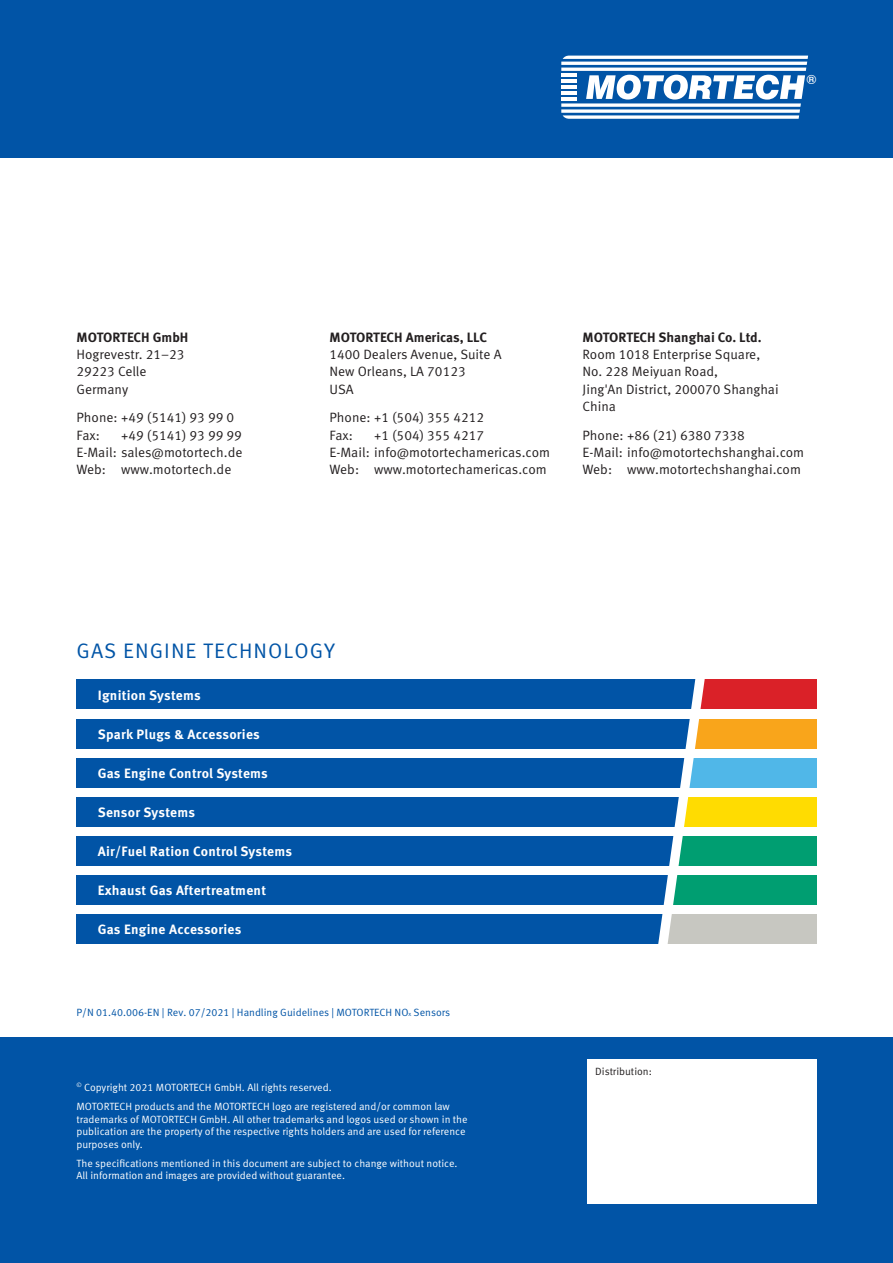
<style>
.page{position:relative;width:893px;height:1263px;background:#fff}
.page>*{position:absolute;margin:0;border:0;box-sizing:border-box;transform-origin:0 0}
.t1{font:21px "Meta Pro Norm";letter-spacing:.05em;color:#0154a6}
.t2{font:13.5px/17.2px "Meta Pro Norm";color:#231f20}
.t3{font:700 13.5px "Meta Pro";letter-spacing:.02em;color:#fff}
.t4{font:700 13.5px "Meta Pro";letter-spacing:-.01em;color:#231f20}
.t5{font:700 13.5px "Eurostile";color:#fff}
.t6{font:10.5px/12.6px "Meta Pro Norm";color:#fff}
.t7{font:10.5px "Meta Pro Norm";color:#0154a6}
.t8{font:10.5px "Meta Pro Norm";color:#231f20}
.s1{font-size:6.15px}
</style>
<div class="page">
<div style="left:0;top:1037px;width:893px;height:226px;background:#0154a6"></div>
<div style="left:587px;top:1059px;width:229px;height:144px;background:#fff"></div>
<div style="left:77px;top:679px;width:620px;height:30px;background:#0154a6"></div>
<div style="left:77px;top:719px;width:615px;height:29px;background:#0154a6"></div>
<div style="left:77px;top:758px;width:610px;height:29px;background:#0154a6"></div>
<div style="left:77px;top:797px;width:605px;height:30px;background:#0154a6"></div>
<div style="left:77px;top:836px;width:600px;height:30px;background:#0154a6"></div>
<div style="left:77px;top:875px;width:595px;height:30px;background:#0154a6"></div>
<div style="left:77px;top:914px;width:590px;height:30px;background:#0154a6"></div>
<div style="left:697px;top:679px;width:119px;height:30px;background:#da2128"></div>
<div style="left:692px;top:719px;width:124px;height:29px;background:#f9a51b"></div>
<div style="left:687px;top:758px;width:129px;height:29px;background:#50b7e8"></div>
<div style="left:682px;top:797px;width:134px;height:30px;background:#ffdc01"></div>
<div style="left:677px;top:836px;width:139px;height:30px;background:#009e71"></div>
<div style="left:672px;top:875px;width:144px;height:30px;background:#009e71"></div>
<div style="left:667px;top:914px;width:149px;height:30px;background:#c7c7c1"></div>
<svg style="left:652px;top:679px;width:59px;height:265px"></svg>
<div style="left:0;top:0;width:893px;height:157px;background:#0154a6"></div>
<svg style="left:561px;top:56px;width:247px;height:63px"></svg>
<p class="t5" style="left:806px;top:73px;width:12px">®</p>
<p class="t4" style="left:77px;top:327px;width:113px">MOTORTECH GmbH</p>
<p class="t2" style="left:77px;top:345px;width:110px">Hogrevestr. 21–23<br>29223 Celle<br>Germany</p>
<p class="t2" style="left:77px;top:408px;width:159px">Phone: +49 (5141) 93 99 0<br>Fax:</p>
<p class="t2" style="left:77px;top:425px;width:167px;text-align:justify;text-indent:45px">+49 (5141) 93 99 99<br>E-Mail: sales@motortech.de Web: www.motortech.de</p>
<p class="t4" style="left:330px;top:327px;width:159px">MOTORTECH Americas, LLC</p>
<p class="t2" style="left:330px;top:345px;width:173px">1400 Dealers Avenue, Suite A<br>New Orleans, LA 70123<br>USA</p>
<p class="t2" style="left:330px;top:408px;width:156px">Phone: +1 (504) 355 4212<br>Fax:</p>
<p class="t2" style="left:330px;top:425px;width:222px;text-indent:45px">+1 (504) 355 4217<br>E-Mail: info@motortechamericas.com<br>Web: www.motortechamericas.com</p>
<p class="t4" style="left:583px;top:327px;width:181px">MOTORTECH Shanghai Co. Ltd.</p>
<p class="t2" style="left:583px;top:345px;width:198px">Room 1018 Enterprise Square,<br>No. 228 Meiyuan Road,<br>Jing'An District, 200070 Shanghai<br>China</p>
<p class="t2" style="left:583px;top:425px;width:223px">Phone: +86 (21) 6380 7338<br>E-Mail: info@motortechshanghai.com<br>Web: www.motortechshanghai.com</p>
<h1 class="t1" style="left:77px;top:635px;width:260px">GAS ENGINE TECHNOLOGY</h1>
<p class="t3" style="left:98px;top:684px;width:105px">Ignition Systems</p>
<p class="t3" style="left:98px;top:723px;width:164px">Spark Plugs &amp; Accessories</p>
<p class="t3" style="left:98px;top:762px;width:172px">Gas Engine Control Systems</p>
<p class="t3" style="left:98px;top:802px;width:99px">Sensor Systems</p>
<p class="t3" style="left:98px;top:841px;width:196px">Air/Fuel Ration Control Systems</p>
<p class="t3" style="left:98px;top:880px;width:170px">Exhaust Gas Aftertreatment</p>
<p class="t3" style="left:98px;top:919px;width:145px">Gas Engine Accessories</p>
<p class="t7" style="left:77px;top:1004px;width:375px">P/N 01.40.006-EN | Rev. 07/2021 | Handling Guidelines | MOTORTECH NO<span class="s1">x</span> Sensors</p>
<p class="t6" style="left:77px;top:1077px;width:375px;line-height:19px"><sup>©</sup> Copyright 2021 MOTORTECH GmbH. All rights reserved.<br>MOTORTECH products and the MOTORTECH logo are registered and/or common law</p>
<p class="t6" style="left:77px;top:1112px;width:393px">trademarks of MOTORTECH GmbH. All other trademarks and logos used or shown in the publication are the property of the respective rights holders and are used for reference purposes only.</p>
<p class="t6" style="left:77px;top:1156px;width:382px">The specifications mentioned in this document are subject to change without notice.<br>All information and images are provided without guarantee.</p>
<p class="t8" style="left:595px;top:1064px;width:58px">Distribution:</p>
</div>
